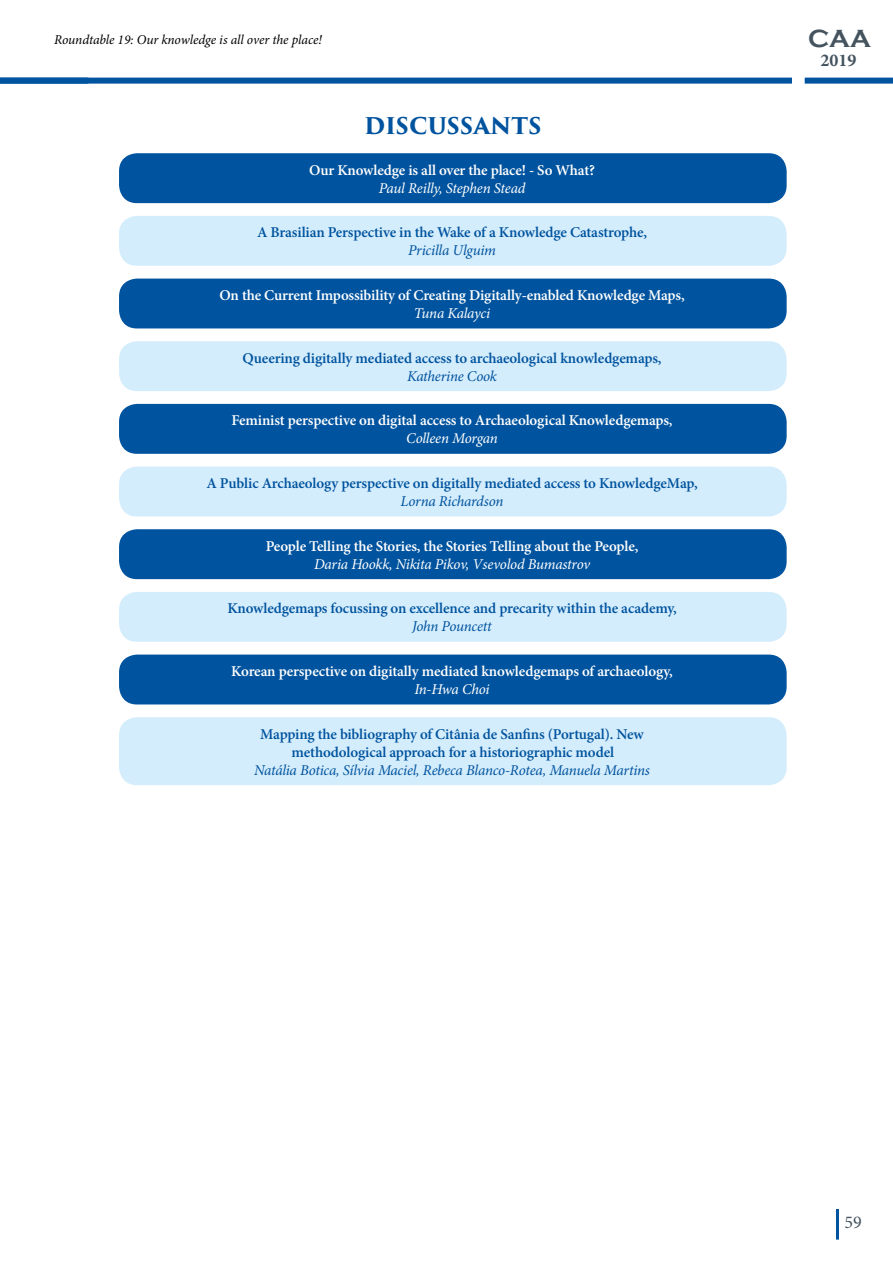
<style>
.page{position:relative;width:893px;height:1263px;background:#fff}
.page>*{position:absolute;margin:0;border:0;box-sizing:border-box;transform-origin:0 0}
.t1{font:700 25.5px "Copperplate Gothic";color:#44535e}
.t2{font:700 22.5px "Trajan Pro 3";color:#00539e}
.t3{font:700 18px "Minion Pro";color:#44535e}
.t4{font:18px "Minion Pro";color:#44535e}
.t5{font:600 15px/18px "Minion Pro";letter-spacing:-.01em;color:#00539e;text-align:center}
.t6{font:600 15px "Minion Pro";letter-spacing:-.01em;color:#fff}
.t7{font:italic 15px "Minion Pro";letter-spacing:-.015em;color:#00539e}
.t8{font:italic 15px "Minion Pro";letter-spacing:-.015em;color:#fff}
.t9{font:italic 13.5px "Minion Pro";letter-spacing:-.005em;color:#000}
</style>
<div class="page">
<div style="left:0;top:78px;width:792px;height:6px;background:#00539e"></div>
<div style="left:805px;top:78px;width:88px;height:6px;background:#00539e"></div>
<hr style="left:836px;top:1209px;width:3px;height:30px;background:#00539e">
<div style="left:119px;top:153px;width:668px;height:50px;background:#00539e;border-radius:18px"></div>
<div style="left:119px;top:216px;width:668px;height:50px;background:#d4edfc;border-radius:18px"></div>
<div style="left:119px;top:279px;width:668px;height:49px;background:#00539e;border-radius:18px"></div>
<div style="left:119px;top:404px;width:668px;height:50px;background:#00539e;border-radius:18px"></div>
<div style="left:119px;top:467px;width:668px;height:49px;background:#d4edfc;border-radius:18px"></div>
<div style="left:119px;top:529px;width:668px;height:50px;background:#00539e;border-radius:18px"></div>
<div style="left:119px;top:592px;width:668px;height:50px;background:#d4edfc;border-radius:18px"></div>
<div style="left:119px;top:654px;width:668px;height:50px;background:#00539e;border-radius:18px"></div>
<div style="left:119px;top:717px;width:668px;height:68px;background:#d4edfc;border-radius:18px"></div>
<div style="left:119px;top:341px;width:668px;height:50px;background:#d4edfc;border-radius:18px"></div>
<p class="t9" style="left:54px;top:31px;width:269px">Roundtable 19: Our knowledge is all over the place!</p>
<h2 class="t2" style="left:364px;top:109px;width:179px">DISCUSSANTS</h2>
<p class="t6" style="left:309px;top:159px;width:287px">Our Knowledge is all over the place! - So What?</p>
<p class="t8" style="left:379px;top:178px;width:148px">Paul Reilly, Stephen Stead</p>
<p class="t5" style="left:257px;top:223px;width:391px">A Brasilian Perspective in the Wake of a Knowledge Catastrophe,</p>
<p class="t7" style="left:408px;top:240px;width:89px">Pricilla Ulguim</p>
<p class="t6" style="left:219px;top:285px;width:467px">On the Current Impossibility of Creating Digitally-enabled Knowledge Maps,</p>
<p class="t8" style="left:414px;top:303px;width:78px">Tuna Kalayci</p>
<p class="t5" style="left:243px;top:349px;width:420px">Queering digitally mediated access to archaeological knowledgemaps,</p>
<p class="t7" style="left:407px;top:366px;width:91px">Katherine Cook</p>
<p class="t6" style="left:232px;top:410px;width:443px">Feminist perspective on digital access to Archaeological Knowledgemaps,</p>
<p class="t8" style="left:406px;top:428px;width:93px">Colleen Morgan</p>
<p class="t5" style="left:206px;top:474px;width:493px">A Public Archaeology perspective on digitally mediated access to KnowledgeMap,</p>
<p class="t7" style="left:401px;top:491px;width:104px">Lorna Richardson</p>
<p class="t6" style="left:266px;top:535px;width:374px">People Telling the Stories, the Stories Telling about the People,</p>
<p class="t8" style="left:314px;top:554px;width:277px">Daria Hookk, Nikita Pikov, Vsevolod Bumastrov</p>
<p class="t5" style="left:227px;top:599px;width:451px">Knowledgemaps focussing on excellence and precarity within the academy,</p>
<p class="t7" style="left:412px;top:616px;width:81px">John Pouncett</p>
<p class="t6" style="left:231px;top:661px;width:443px">Korean perspective on digitally mediated knowledgemaps of archaeology,</p>
<p class="t8" style="left:414px;top:679px;width:77px">In-Hwa Choi</p>
<p class="t5" style="left:260px;top:725px;width:385px">Mapping the bibliography of Citânia de Sanfins (Portugal). New methodological approach for a historiographic model</p>
<p class="t7" style="left:254px;top:760px;width:397px">Natália Botica, Sílvia Maciel, Rebeca Blanco-Rotea, Manuela Martins</p>
<h1 class="t1" style="left:808px;top:24px;width:64px">CAA</h1>
<p class="t3" style="left:820px;top:48px;width:37px">2019</p>
<p class="t4" style="left:844px;top:1210px;width:19px">59</p>
</div>
